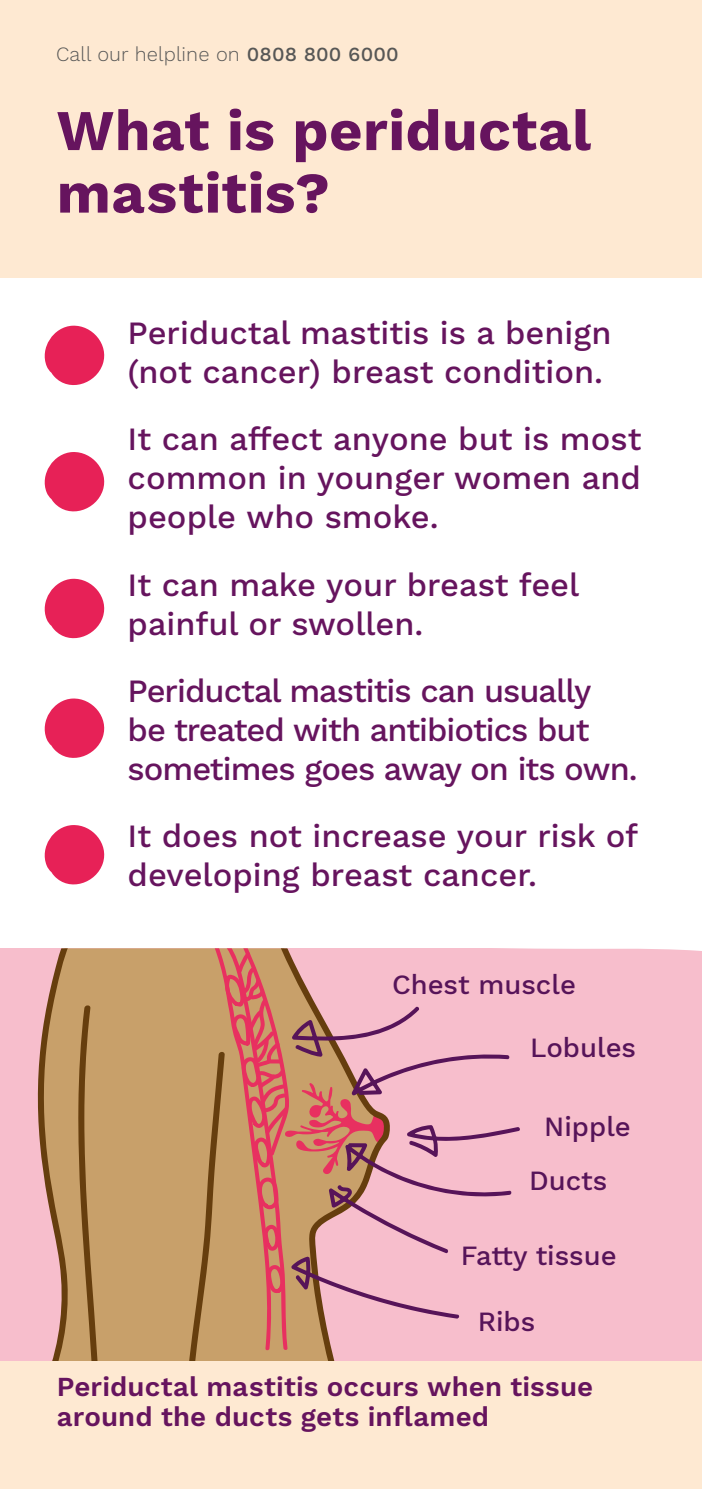
<style>
.page{position:relative;width:702px;height:1489px;background:#fff}
.page>*{position:absolute;margin:0;border:0;box-sizing:border-box;transform-origin:0 0}
.t1{font:700 57.5px/62.5px "Work Sans";letter-spacing:.01em;color:#66145e}
.t2{font:500 32.5px/39px "Work Sans";color:#66145e}
.t3{font:500 32.5px/39px "Work Sans";letter-spacing:-.03em;color:#66145e}
.t4{font:600 27.5px/30px "Work Sans";letter-spacing:.005em;color:#66145e}
.t5{font:500 27.25px "Work Sans";color:#571459}
.t6{font:300 20px "Work Sans";letter-spacing:.005em;color:#575756}
.s1{font-weight:500}
</style>
<div class="page">
<div style="left:0;top:948px;width:702px;height:413px;background:#f7becc"></div>
<svg style="left:35px;top:948px;width:150px;height:413px;background:#cca373"></svg>
<svg style="left:37px;top:948px;width:90px;height:413px;background:#c49870"></svg>
<svg style="left:185px;top:948px;width:336px;height:413px;background:#dba098"></svg>
<div style="left:0;top:0;width:702px;height:278px;background:#fee9d2"></div>
<svg style="left:44px;top:325px;width:61px;height:60px"></svg>
<svg style="left:44px;top:452px;width:61px;height:60px"></svg>
<svg style="left:44px;top:578px;width:61px;height:61px"></svg>
<svg style="left:44px;top:698px;width:61px;height:60px"></svg>
<div style="left:0;top:1361px;width:702px;height:127px;background:#fee9d2"></div>
<svg style="left:44px;top:825px;width:61px;height:60px"></svg>
<p class="t6" style="left:56px;top:43px;width:344px">Call our helpline on <span class="s1">0808 800 6000</span></p>
<h1 class="t1" style="left:57px;top:102px;width:535px">What is periductal mastitis?</h1>
<p class="t2" style="left:128px;top:315px;width:485px">Periductal mastitis is a benign (not cancer) breast condition.</p>
<p class="t2" style="left:128px;top:421px;width:515px;text-align:justify">It can affect anyone but is most common in younger women and people who smoke.</p>
<p class="t2" style="left:128px;top:566px;width:453px">It can make your breast feel painful or swollen.</p>
<p class="t3" style="left:128px;top:673px;width:511px">Periductal mastitis can usually be treated with antibiotics but sometimes goes away on its own.</p>
<p class="t2" style="left:128px;top:818px;width:512px">It does not increase your risk of developing breast cancer.</p>
<p class="t5" style="left:392px;top:969px;width:185px">Chest muscle</p>
<p class="t5" style="left:530px;top:1032px;width:107px">Lobules</p>
<p class="t5" style="left:544px;top:1110px;width:88px">Nipple</p>
<p class="t5" style="left:529px;top:1165px;width:80px">Ducts</p>
<p class="t5" style="left:461px;top:1239px;width:157px">Fatty tissue</p>
<p class="t5" style="left:478px;top:1305px;width:59px">Ribs</p>
<p class="t4" style="left:57px;top:1372px;width:538px">Periductal mastitis occurs when tissue around the ducts gets inflamed</p>
</div>
